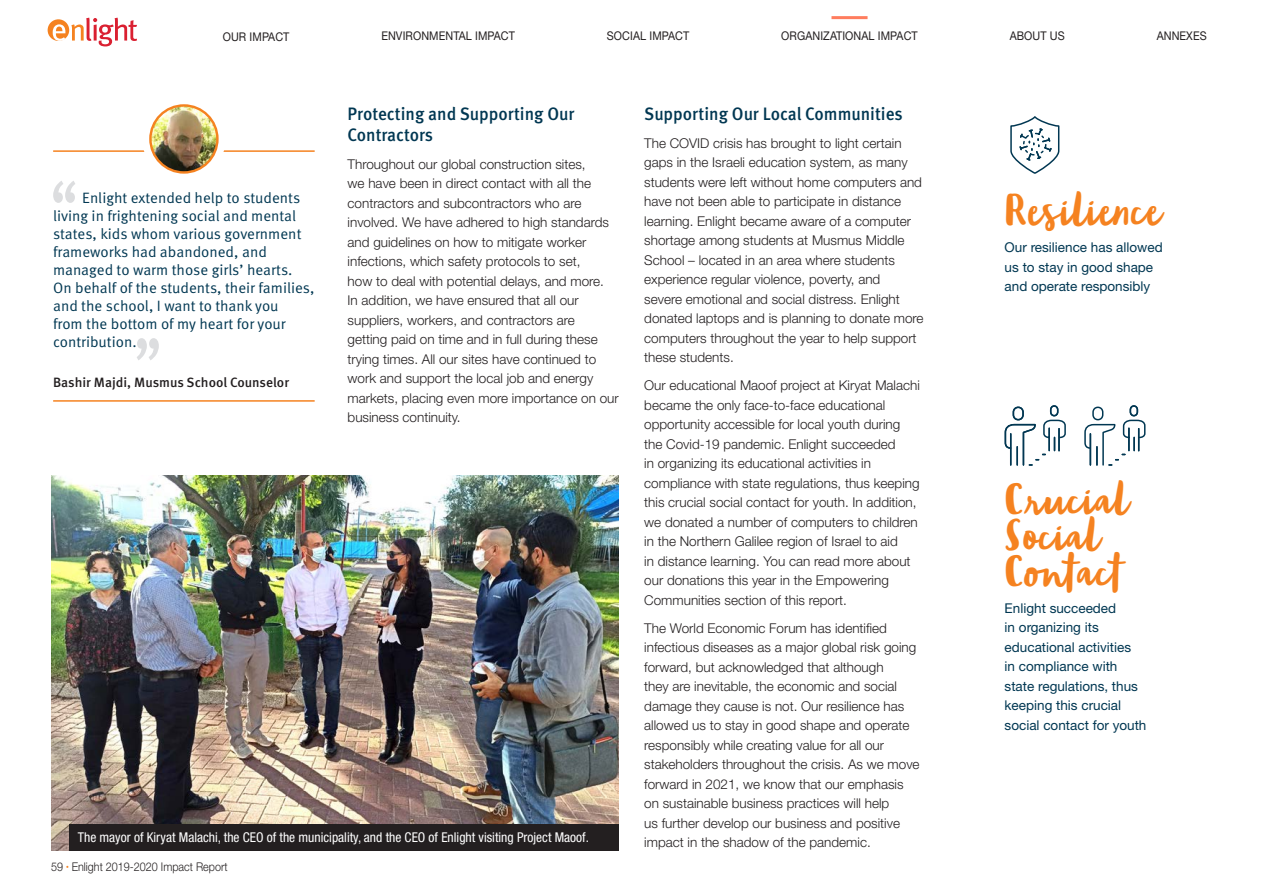
<style>
.page{position:relative;width:1263px;height:893px;background:#fff}
.page>*{position:absolute;margin:0;border:0;box-sizing:border-box;transform-origin:0 0}
.t1{font:36px/36px "Blog Script";color:#f58220}
.t2{font:500 18px/21px "Meta Pro";color:#013752;scale:.95 1}
.t3{font:15px/18px "Meta Pro Norm";color:#013752}
.t4{font:300 13.5px/19.5px "Helvetica Neue LT Std";color:#231f20}
.t5{font:13.5px/19.5px "Helvetica Neue LT Std";color:#013752}
.t6{font:condensed 13.5px "Helvetica Neue LT Std";color:#fff}
.t7{font:500 13.5px "Meta Pro";letter-spacing:-.005em;color:#231f20}
.t8{font:12px "Helvetica Neue LT Std";letter-spacing:.01em;color:#231f20;scale:.9 1}
.t9{font:300 12px "Helvetica Neue LT Std";color:#231f20;scale:.9 1}
.s1{font-size:6px;color:#f58220}
</style>
<div class="page">
<hr style="left:831px;top:16px;width:36px;height:3px;background:#ff7d5e">
<hr style="left:53px;top:400px;width:262px;height:2px;background:#f58220">
<div style="left:48px;top:19px;width:21px;height:22px;background:#f58220;border-radius:50%"></div>
<svg style="left:71px;top:18px;width:66px;height:28px"></svg>
<svg style="left:53px;top:24px;width:12px;height:17px"></svg>
<hr style="left:53px;top:150px;width:262px;height:2px;background:#f58220">
<div style="left:142px;top:97px;width:84px;height:84px;background:#fff;border-radius:50%"></div>
<img style="left:150px;top:105px;width:67px;height:67px;border-radius:33px">
<div style="left:149px;top:104px;width:70px;height:70px;border:2px solid #f58220;border-radius:50%"></div>
<svg style="left:53px;top:181px;width:22px;height:22px"></svg>
<svg style="left:137px;top:338px;width:22px;height:22px"></svg>
<img style="left:51px;top:475px;width:568px;height:375px">
<div style="left:69px;top:824px;width:550px;height:26px;background:#231f20"></div>
<svg style="left:1010px;top:116px;width:50px;height:58px"></svg>
<div style="left:1013px;top:407px;width:11px;height:13px;border:2px solid #013752;border-radius:5px"></div>
<div style="left:1050px;top:405px;width:8px;height:11px;border:2px solid #013752;border-radius:4px"></div>
<svg style="left:1004px;top:419px;width:62px;height:47px"></svg>
<div style="left:1092px;top:407px;width:11px;height:13px;border:2px solid #013752;border-radius:5px"></div>
<div style="left:1129px;top:405px;width:9px;height:11px;border:2px solid #013752;border-radius:4px"></div>
<svg style="left:1084px;top:419px;width:62px;height:47px"></svg>
<p class="t8" style="left:223px;top:30px;width:76px">OUR IMPACT</p>
<p class="t8" style="left:381px;top:29px;width:150px">ENVIRONMENTAL IMPACT</p>
<p class="t8" style="left:607px;top:29px;width:93px">SOCIAL IMPACT</p>
<p class="t8" style="left:781px;top:29px;width:153px">ORGANIZATIONAL IMPACT</p>
<p class="t8" style="left:1010px;top:29px;width:63px">ABOUT US</p>
<p class="t8" style="left:1157px;top:29px;width:57px">ANNEXES</p>
<p class="t3" style="left:53px;top:188px;width:263px;text-indent:29px">Enlight extended help to students living in frightening social and mental states, kids whom various government frameworks had abandoned, and managed to warm those girls’ hearts.<br>On behalf of the students, their families, and the school, I want to thank you<br>from the bottom of my heart for your contribution.</p>
<p class="t7" style="left:53px;top:372px;width:237px">Bashir Majdi, Musmus School Counselor</p>
<h3 class="t2" style="left:348px;top:102px;width:240px">Protecting and Supporting Our<br>Contractors</h3>
<p class="t4" style="left:348px;top:154px;width:273px">Throughout our global construction sites,<br>we have been in direct contact with all the contractors and subcontractors who are involved. We have adhered to high standards and guidelines on how to mitigate worker infections, which safety protocols to set,<br>how to deal with potential delays, and more.<br>In addition, we have ensured that all our suppliers, workers, and contractors are<br>getting paid on time and in full during these trying times. All our sites have continued to work and support the local job and energy markets, placing even more importance on our business continuity.</p>
<p class="t6" style="left:78px;top:829px;width:513px">The mayor of Kiryat Malachi, the CEO of the municipality, and the CEO of Enlight visiting Project Maoof.</p>
<p class="t9" style="left:51px;top:859px;width:198px">59 <span class="s1">•</span> Enlight 2019-2020 Impact Report</p>
<h3 class="t2" style="left:644px;top:102px;width:274px">Supporting Our Local Communities</h3>
<p class="t4" style="left:644px;top:133px;width:281px">The COVID crisis has brought to light certain gaps in the Israeli education system, as many students were left without home computers and have not been able to participate in distance learning. Enlight became aware of a computer shortage among students at Musmus Middle School – located in an area where students experience regular violence, poverty, and<br>severe emotional and social distress. Enlight donated laptops and is planning to donate more computers throughout the year to help support these students.</p>
<p class="t4" style="left:644px;top:375px;width:277px">Our educational Maoof project at Kiryat Malachi became the only face-to-face educational opportunity accessible for local youth during the Covid-19 pandemic. Enlight succeeded<br>in organizing its educational activities in compliance with state regulations, thus keeping this crucial social contact for youth. In addition, we donated a number of computers to children in the Northern Galilee region of Israel to aid<br>in distance learning. You can read more about our donations this year in the Empowering Communities section of this report.</p>
<p class="t4" style="left:644px;top:618px;width:277px">The World Economic Forum has identified infectious diseases as a major global risk going forward, but acknowledged that although<br>they are inevitable, the economic and social damage they cause is not. Our resilience has allowed us to stay in good shape and operate responsibly while creating value for all our stakeholders throughout the crisis. As we move forward in 2021, we know that our emphasis on sustainable business practices will help<br>us further develop our business and positive impact in the shadow of the pandemic.</p>
<p class="t1" style="left:1005px;top:194px;width:158px">Resilience</p>
<p class="t5" style="left:1005px;top:237px;width:160px">Our resilience has allowed us to stay in good shape and operate responsibly</p>
<h3 class="t1" style="left:1005px;top:482px;width:126px">Crucial<br>Social<br>Contact</h3>
<p class="t5" style="left:1005px;top:598px;width:143px">Enlight succeeded<br>in organizing its educational activities<br>in compliance with state regulations, thus keeping this crucial social contact for youth</p>
</div>
